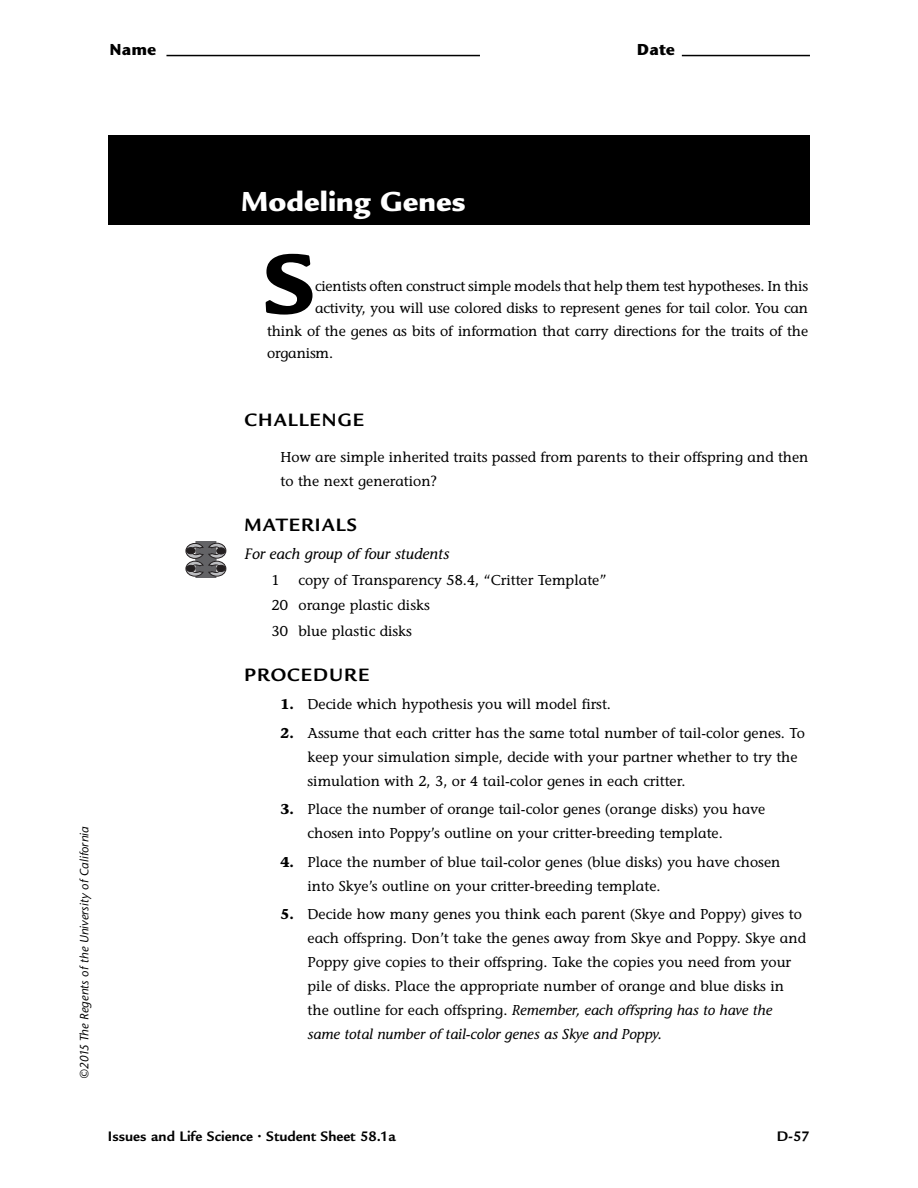
<style>
.page{position:relative;width:918px;height:1188px;background:#fff}
.page>*{position:absolute;margin:0;border:0;box-sizing:border-box;transform-origin:0 0}
.t1{font:900 92.55px "Legacy Sans";color:#000}
.t2{font:900 30px "Legacy Sans";color:#fff}
.t3{font:700 19.5px "Legacy Sans";letter-spacing:.055em;color:#000}
.t4{font:700 15.75px "Stone Sans ITC";color:#000}
.t5{font:700 15px "Legacy Sans";color:#000}
.t6{font:italic 15px "Stone Informal";color:#000}
.t7{font:14.25px/24px "Stone Informal";color:#000}
.t8{font:italic 500 12px "Stone Sans ITC";color:#000}
.s1{font-weight:700}
.s2{font-style:italic}
</style>
<div class="page">
<hr style="left:166px;top:55px;width:314px;height:1px;background:#000">
<hr style="left:682px;top:55px;width:128px;height:1px;background:#000">
<div style="left:108px;top:135px;width:702px;height:89px;background:#000"></div>
<div style="left:196px;top:559px;width:11px;height:19px;border:1px solid #636366"></div>
<div style="left:205px;top:559px;width:11px;height:19px;border:1px solid #636366"></div>
<div style="left:196px;top:541px;width:11px;height:19px;border:1px solid #636366"></div>
<div style="left:205px;top:541px;width:11px;height:19px;border:1px solid #636366"></div>
<svg style="left:186px;top:543px;width:40px;height:34px"></svg>
<div style="left:217px;top:548px;width:8px;height:6px;background:#231f20;border-radius:50%"></div>
<div style="left:217px;top:548px;width:8px;height:6px;border:1px solid #231f20;border-radius:50%"></div>
<p class="t4" style="left:109px;top:44px;width:49px">Name</p>
<p class="t4" style="left:637px;top:44px;width:40px">Date</p>
<p class="t8" style="left:80px;top:1079px;width:254px;rotate:-90deg">©2015 The Regents of the University of California</p>
<h2 class="t2" style="left:241px;top:191px;width:226px">Modeling Genes</h2>
<h1 class="t1" style="left:263px;top:251px;width:54px">S</h1>
<p class="t7" style="left:315px;top:274px;width:495px">cientists often construct simple models that help them test hypotheses. In this</p>
<p class="t7" style="left:315px;top:297px;width:495px">activity, you will use colored disks to represent genes for tail color. You can</p>
<p class="t7" style="left:267px;top:319px;width:543px">think of the genes as bits of information that carry directions for the traits of the</p>
<p class="t7" style="left:267px;top:342px;width:68px">organism.</p>
<h3 class="t3" style="left:244px;top:413px;width:121px">CHALLENGE</h3>
<p class="t7" style="left:280px;top:445px;width:530px">How are simple inherited traits passed from parents to their offspring and then to the next generation?</p>
<h3 class="t3" style="left:244px;top:518px;width:114px">MATERIALS</h3>
<p class="t6" style="left:244px;top:548px;width:206px">For each group of four students</p>
<p class="t7" style="left:272px;top:568px;width:10px">1</p>
<p class="t7" style="left:272px;top:567px;width:336px;line-height:25.5px;text-indent:27px">copy of Transparency 58.4, “Critter Template”<br>20 orange plastic disks<br>30 blue plastic disks</p>
<h3 class="t3" style="left:244px;top:668px;width:126px">PROCEDURE</h3>
<p class="t7" style="left:280px;top:693px;width:332px"><span class="s1">1.</span> Decide which hypothesis you will model first.</p>
<p class="t7" style="left:308px;top:721px;width:499px;text-indent:-27px"><span class="s1">2.</span> Assume that each critter has the same total number of tail-color genes. To keep your simulation simple, decide with your partner whether to try the simulation with 2, 3, or 4 tail-color genes in each critter.</p>
<p class="t7" style="left:308px;top:798px;width:459px;text-indent:-27px"><span class="s1">3.</span> Place the number of orange tail-color genes (orange disks) you have chosen into Poppy’s outline on your critter-breeding template.</p>
<p class="t7" style="left:308px;top:850px;width:474px;text-indent:-27px"><span class="s1">4.</span> Place the number of blue tail-color genes (blue disks) you have chosen into Skye’s outline on your critter-breeding template.</p>
<p class="t7" style="left:308px;top:903px;width:500px;text-indent:-27px"><span class="s1">5.</span> Decide how many genes you think each parent (Skye and Poppy) gives to each offspring. Don’t take the genes away from Skye and Poppy. Skye and Poppy give copies to their offspring. Take the copies you need from your pile of disks. Place the appropriate number of orange and blue disks in the outline for each offspring. <span class="s2">Remember, each offspring has to have the same total number of tail-color genes as Skye and Poppy.</span></p>
<p class="t5" style="left:108px;top:1131px;width:290px">Issues and Life Science • Student Sheet 58.1a</p>
<p class="t5" style="left:777px;top:1131px;width:35px">D-57</p>
</div>
